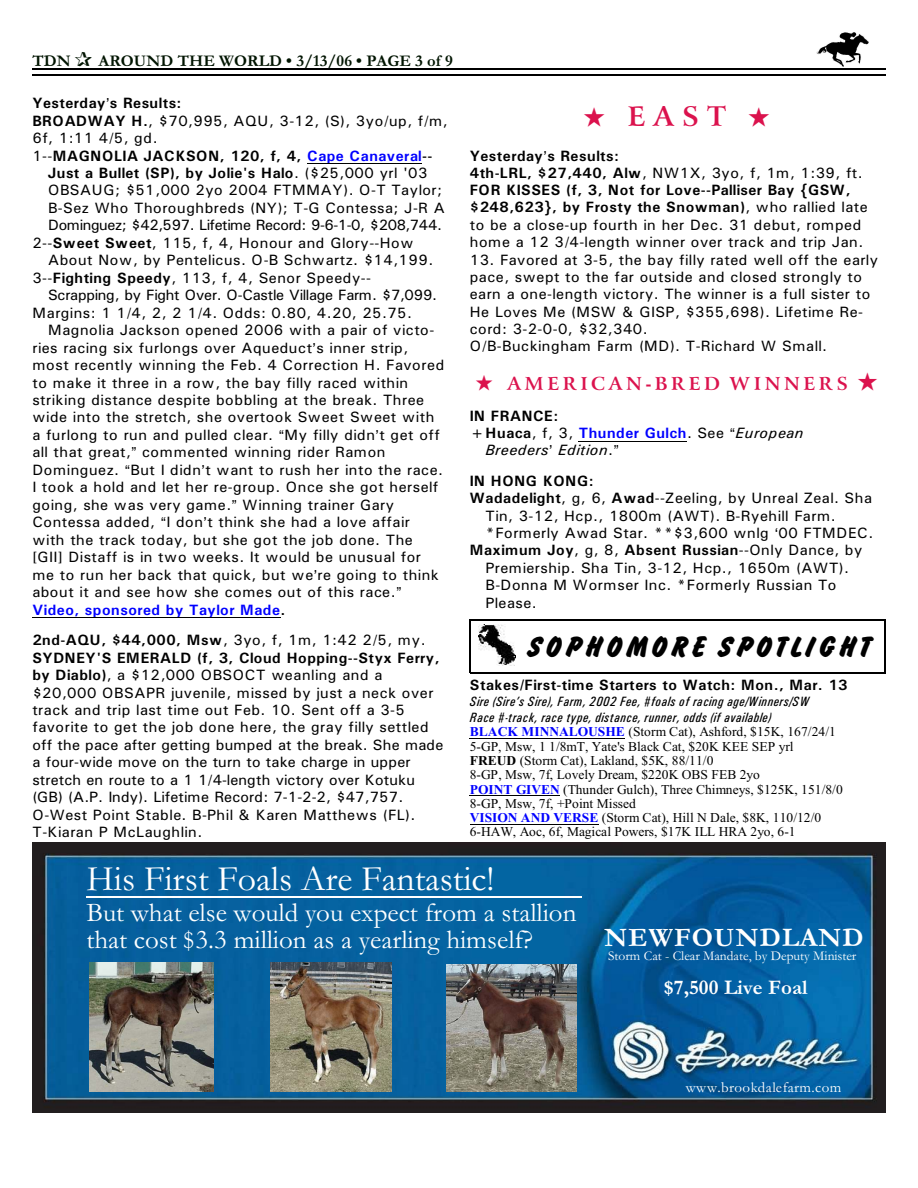
<style>
.page{position:relative;width:918px;height:1188px;background:#fff}
.page>*{position:absolute;margin:0;border:0;box-sizing:border-box;transform-origin:0 0}
.t1{font:36px "Garamond";color:#fff}
.t2{font:31.35px "Brush Hand";letter-spacing:.09em;color:#000}
.t3{font:27px/27.2px "Garamond";color:#fff}
.t4{font:700 27px "Garamond";letter-spacing:.045em;color:#fff}
.t5{font:700 27px "Arrus BT";color:#db124d}
.t6{font:700 21px "Garamond";letter-spacing:.005em;color:#fff}
.t7{font:700 18px "Arrus BT";color:#db124d}
.t8{font:700 16.5px "Garamond";letter-spacing:.005em;color:#001400}
.t9{font:15px/17.4px "Univers";letter-spacing:.03em;color:#000}
.t10{font:700 15px/17.4px "Univers";letter-spacing:.035em;color:#000}
.t11{font:700 15px "Univers";letter-spacing:.04em;color:#00f}
.t12{font:15px "Univers";letter-spacing:-.025em;color:#000}
.t13{font:15px "Univers";letter-spacing:-.01em;color:#000}
.t14{font:15px "Garamond";letter-spacing:.035em;color:#fff}
.t15{font:italic 15px "Univers";letter-spacing:.025em;color:#000}
.t16{font:13.5px/14.2px "Times New Roman";letter-spacing:.005em;color:#000}
.t17{font:italic 13.5px/16px "Univers Condensed";letter-spacing:.04em;color:#000}
.t18{font:13.5px "Garamond";color:#fff}
.s1{font-weight:400}
.s2{color:#00f}
.s3{font-weight:700}
.s4{color:#000}
.s5{font-weight:400;color:#000}
.s6{font-weight:400;font-style:italic;color:#000}
.s7{font-style:normal}
.s8{font-weight:700;color:#00f}
.s9{font-family:"Goudy";font-size:22.35px}
</style>
<div class="page">
<img style="left:817px;top:32px;width:51px;height:34px">
<hr style="left:32px;top:68px;width:853px;height:1px;background:#000">
<hr style="left:32px;top:75px;width:853px;height:1px;background:#000">
<img style="left:478px;top:624px;width:38px;height:42px">
<hr style="left:470px;top:619px;width:1px;height:54px;background:#000">
<hr style="left:884px;top:619px;width:1px;height:54px;background:#000">
<hr style="left:470px;top:619px;width:415px;height:2px;background:#000">
<hr style="left:470px;top:672px;width:415px;height:1px;background:#000">
<hr style="left:307px;top:163px;width:115px;height:1px;background:#000">
<hr style="left:32px;top:617px;width:249px;height:1px;background:#000">
<hr style="left:579px;top:441px;width:108px;height:1px;background:#000">
<hr style="left:470px;top:738px;width:155px;height:1px;background:#000">
<hr style="left:470px;top:796px;width:90px;height:1px;background:#000">
<hr style="left:470px;top:824px;width:128px;height:1px;background:#000">
<img style="left:32px;top:842px;width:854px;height:270px">
<img style="left:446px;top:964px;width:130px;height:128px">
<hr style="left:86px;top:896px;width:496px;height:2px;background:#fff">
<img style="left:89px;top:962px;width:125px;height:130px">
<img style="left:270px;top:962px;width:122px;height:130px">
<p class="t8" style="left:32px;top:55px;width:40px">TDN</p>
<p class="t8" style="left:98px;top:55px;width:356px">AROUND THE WORLD • 3/13/06 • PAGE 3 of 9</p>
<p class="t10" style="left:32px;top:96px;width:417px">Yesterday s Results:<br>BROADWAY H.<span class="s1">, $70,995, AQU, 3-12, (S), 3yo/up, f/m, 6f, 1:11 4/5, gd.<br>1--</span>MAGNOLIA JACKSON, 120, f, 4, <span class="s2">Cape Canaveral</span>--</p>
<p class="t10" style="left:48px;top:165px;width:381px">Just a Bullet (SP), by Jolie's Halo<span class="s1">. ($25,000 yrl '03</span></p>
<p class="t9" style="left:48px;top:183px;width:396px">OBSAUG; $51,000 2yo 2004 FTMMAY). O-T Taylor;</p>
<p class="t9" style="left:48px;top:200px;width:398px">B-Sez Who Thoroughbreds (NY); T-G Contessa; J-R A</p>
<p class="t12" style="left:48px;top:220px;width:395px">Dominguez; $42,597. Lifetime Record: 9-6-1-0, $208,744.</p>
<p class="t9" style="left:32px;top:235px;width:383px">2--<span class="s3">Sweet Sweet</span>, 115, f, 4, Honour and Glory--How</p>
<p class="t9" style="left:48px;top:253px;width:387px">About Now, by Pentelicus. O-B Schwartz. $14,199.</p>
<p class="t9" style="left:32px;top:270px;width:340px">3--<span class="s3">Fighting Speedy</span>, 113, f, 4, Senor Speedy--</p>
<p class="t13" style="left:48px;top:290px;width:391px">Scrapping, by Fight Over. O-Castle Village Farm. $7,099.</p>
<p class="t9" style="left:32px;top:305px;width:381px">Margins: 1 1/4, 2, 2 1/4. Odds: 0.80, 4.20, 25.75.</p>
<p class="t9" style="left:48px;top:323px;width:388px">Magnolia Jackson opened 2006 with a pair of victo-</p>
<p class="t9" style="left:32px;top:340px;width:377px">ries racing six furlongs over Aqueduct s inner strip,</p>
<p class="t9" style="left:32px;top:358px;width:413px">most recently winning the Feb. 4 Correction H. Favored</p>
<p class="t9" style="left:32px;top:375px;width:377px">to make it three in a row, the bay filly raced within</p>
<p class="t9" style="left:32px;top:392px;width:393px">striking distance despite bobbling at the break. Three</p>
<p class="t9" style="left:32px;top:410px;width:403px">wide into the stretch, she overtook Sweet Sweet with</p>
<p class="t9" style="left:32px;top:427px;width:409px">a furlong to run and pulled clear. My filly didn t get off</p>
<p class="t9" style="left:32px;top:445px;width:355px">all that great, commented winning rider Ramon</p>
<p class="t9" style="left:32px;top:462px;width:412px">Dominguez. But I didn t want to rush her into the race.</p>
<p class="t9" style="left:32px;top:480px;width:408px">I took a hold and let her re-group. Once she got herself</p>
<p class="t9" style="left:32px;top:497px;width:363px">going, she was very game. Winning trainer Gary</p>
<p class="t9" style="left:32px;top:515px;width:379px">Contessa added, I don t think she had a love affair</p>
<p class="t9" style="left:32px;top:532px;width:382px">with the track today, but she got the job done. The</p>
<p class="t9" style="left:32px;top:550px;width:390px">[GII] Distaff is in two weeks. It would be unusual for</p>
<p class="t9" style="left:32px;top:567px;width:408px">me to run her back that quick, but we re going to think</p>
<p class="t9" style="left:32px;top:585px;width:365px">about it and see how she comes out of this race.</p>
<p class="t11" style="left:32px;top:604px;width:255px">Video, sponsored by Taylor Made<span class="s4">.</span></p>
<p class="t9" style="left:32px;top:633px;width:413px"><span class="s3">2nd-AQU, $44,000, Msw</span>, 3yo, f, 1m, 1:42 2/5, my.<br><span class="s3">SYDNEY'S EMERALD (f, 3, Cloud Hopping--Styx Ferry, by Diablo)</span>, a $12,000 OBSOCT weanling and a $20,000 OBSAPR juvenile, missed by just a neck over track and trip last time out Feb. 10. Sent off a 3-5 favorite to get the job done here, the gray filly settled off the pace after getting bumped at the break. She made a four-wide move on the turn to take charge in upper stretch en route to a 1 1/4-length victory over Kotuku (GB) (A.P. Indy). Lifetime Record: 7-1-2-2, $47,757.<br>O-West Point Stable. B-Phil &amp; Karen Matthews (FL).<br>T-Kiaran P McLaughlin.</p>
<h3 class="t5" style="left:584px;top:106px;width:188px">★ EAST ★</h3>
<p class="t9" style="left:470px;top:148px;width:399px"><span class="s3">Yesterday s Results:<br>4th-LRL, $27,440, Alw</span>, NW1X, 3yo, f, 1m, 1:39, ft.<br><span class="s3">FOR KISSES (f, 3, Not for Love--Palliser Bay {GSW, $248,623}, by Frosty the Snowman)</span>, who rallied late to be a close-up fourth in her Dec. 31 debut, romped home a 12 3/4-length winner over track and trip Jan.</p>
<p class="t9" style="left:470px;top:252px;width:410px">13. Favored at 3-5, the bay filly rated well off the early pace, swept to the far outside and closed strongly to earn a one-length victory. The winner is a full sister to He Loves Me (MSW &amp; GISP, $355,698). Lifetime Re&shy;cord: 3-2-0-0, $32,340.<br>O/B-Buckingham Farm (MD). T-Richard W Small.</p>
<p class="t7" style="left:476px;top:376px;width:404px">★ A M E R I C A N - B R E D W I N N E R S ★</p>
<p class="t10" style="left:470px;top:408px;width:90px">IN FRANCE:</p>
<p class="t11" style="left:470px;top:428px;width:335px"><span class="s4">+Huaca</span><span class="s5">, f, 3,</span> Thunder Gulch<span class="s5">. See</span> <span class="s6">European</span></p>
<p class="t15" style="left:485px;top:445px;width:129px">Breeders Edition<span class="s7">.</span></p>
<p class="t10" style="left:470px;top:473px;width:125px">IN HONG KONG:</p>
<p class="t9" style="left:470px;top:491px;width:404px"><span class="s3">Wadadelight</span>, g, 6, <span class="s3">Awad</span>--Zeeling, by Unreal Zeal. Sha</p>
<p class="t9" style="left:485px;top:508px;width:352px">Tin, 3-12, Hcp., 1800m (AWT). B-Ryehill Farm.</p>
<p class="t9" style="left:485px;top:525px;width:390px">*Formerly Awad Star. **$3,600 wnlg 00 FTMDEC.</p>
<p class="t10" style="left:470px;top:543px;width:394px">Maximum Joy<span class="s1">, g, 8,</span> Absent Russian<span class="s1">--Only Dance, by</span></p>
<p class="t9" style="left:485px;top:560px;width:365px">Premiership. Sha Tin, 3-12, Hcp., 1650m (AWT).</p>
<p class="t9" style="left:485px;top:578px;width:353px">B-Donna M Wormser Inc. *Formerly Russian To</p>
<p class="t9" style="left:485px;top:595px;width:53px">Please.</p>
<h2 class="t2" style="left:527px;top:630px;width:345px">SOPHOMORE SPOTLIGHT</h2>
<p class="t10" style="left:470px;top:677px;width:379px">Stakes/First-time Starters to Watch: Mon., Mar. 13</p>
<p class="t17" style="left:470px;top:694px;width:341px">Sire (Sire’s Sire), Farm, 2002 Fee, #foals of racing age/Winners/SW<br>Race #-track, race type, distance, runner, odds (if available)</p>
<p class="t16" style="left:470px;top:726px;width:375px"><span class="s8">BLACK MINNALOUSHE</span> (Storm Cat), Ashford, $15K, 167/24/1<br>5-GP, Msw, 1 1/8mT, Yate's Black Cat, $20K KEE SEP yrl <span class="s3">FREUD</span> (Storm Cat), Lakland, $5K, 88/11/0<br>8-GP, Msw, 7f, Lovely Dream, $220K OBS FEB 2yo<br><span class="s8">POINT GIVEN</span> (Thunder Gulch), Three Chimneys, $125K, 151/8/0<br>8-GP, Msw, 7f, +Point Missed<br><span class="s8">VISION AND VERSE</span> (Storm Cat), Hill N Dale, $8K, 110/12/0<br>6-HAW, Aoc, 6f, Magical Powers, $17K ILL HRA 2yo, 6-1</p>
<h1 class="t1" style="left:86px;top:866px;width:410px">His First Foals Are Fantastic!</h1>
<h3 class="t3" style="left:86px;top:902px;width:492px">But what else would you expect from a stallion that cost <span class="s9">$</span>3.3 million as a yearling himself?</h3>
<h3 class="t4" style="left:605px;top:928px;width:261px">NEWFOUNDLAND</h3>
<p class="t18" style="left:608px;top:951px;width:250px">Storm Cat - Clear Mandate, by Deputy Minister</p>
<h3 class="t6" style="left:664px;top:980px;width:145px">$7,500 Live Foal</h3>
<p class="t14" style="left:686px;top:1082px;width:157px">www.brookdalefarm.com</p>
</div>
